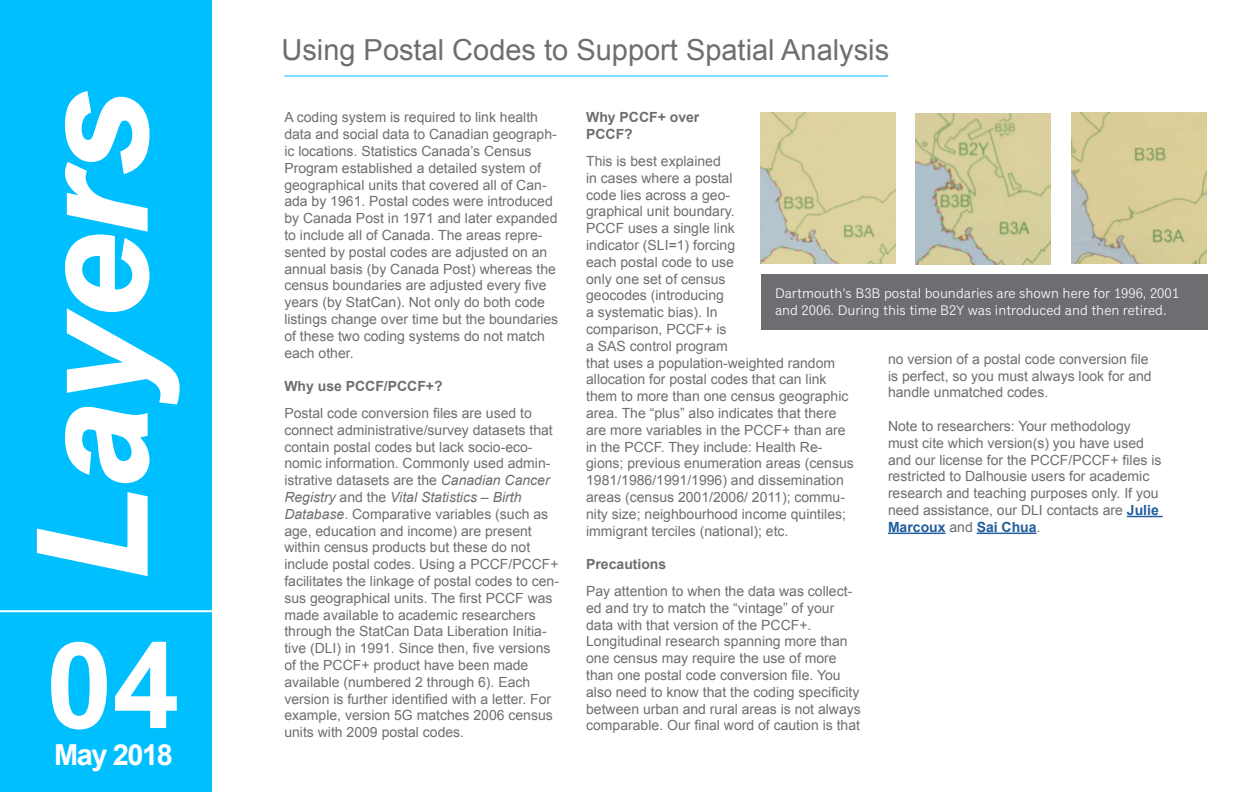
<style>
.page{position:relative;width:1260px;height:792px;background:#fff}
.page>*{position:absolute;margin:0;border:0;box-sizing:border-box;transform-origin:0 0}
.t1{font:italic 700 152px "Arial";color:#fff}
.t2{font:700 120px "Arial";color:#fff}
.t3{font:29px "Arial";color:#6d6e71}
.t4{font:700 29px "Arial";letter-spacing:-.05em;color:#fff}
.t5{font:14px/16.8px "Arial";color:#6d6e71}
.t6{font:14px/16.8px "Classic Grotesque Std";color:#fff}
.t7{font:700 14px/16.8px "Arial";color:#6d6e71}
.s1{font-style:italic}
.s2{font-weight:700;color:#215e9e}
</style>
<div class="page">
<div style="left:0;top:0;width:212px;height:792px;background:#00bfff"></div>
<svg style="left:36px;top:492px;width:112px;height:85px"></svg>
<svg style="left:65px;top:91px;width:115px;height:393px"></svg>
<hr style="left:0;top:610px;width:212px;height:2px;background:#fff">
<hr style="left:284px;top:76px;width:604px;height:1px;background:#00bfff">
<div style="left:761px;top:274px;width:446px;height:55px;background:#6d6e71"></div>
<img style="left:760px;top:113px;width:135px;height:151px">
<img style="left:915px;top:113px;width:135px;height:151px">
<img style="left:1072px;top:112px;width:135px;height:151px">
<hr style="left:1127px;top:516px;width:36px;height:1px;background:#215e9e">
<hr style="left:888px;top:533px;width:58px;height:1px;background:#215e9e">
<hr style="left:977px;top:533px;width:60px;height:1px;background:#215e9e">
<h1 class="t1" style="left:-5px;top:582px;width:492px;rotate:-90deg">Layers</h1>
<h2 class="t2" style="left:46px;top:607px;width:135px">04</h2>
<h3 class="t4" style="left:54px;top:736px;width:120px">May 2018</h3>
<h3 class="t3" style="left:281px;top:31px;width:609px">Using Postal Codes to Support Spatial Analysis</h3>
<p class="t5" style="left:284px;top:109px;width:275px">A coding system is required to link health data and social data to Canadian geograph&shy;ic locations. Statistics Canada’s Census Program established a detailed system of geographical units that covered all of Can&shy;ada by 1961. Postal codes were introduced by Canada Post in 1971 and later expanded to include all of Canada. The areas repre&shy;sented by postal codes are adjusted on an annual basis (by Canada Post) whereas the census boundaries are adjusted every five years (by StatCan). Not only do both code listings change over time but the boundaries of these two coding systems do not match each other.</p>
<p class="t7" style="left:284px;top:378px;width:160px">Why use PCCF/PCCF+?</p>
<p class="t5" style="left:284px;top:405px;width:276px">Postal code conversion files are used to connect administrative/survey datasets that contain postal codes but lack socio-eco&shy;nomic information. Commonly used admin&shy;istrative datasets are the <span class="s1">Canadian Cancer Registry</span> and the <span class="s1">Vital Statistics – Birth Database</span>. Comparative variables (such as age, education and income) are present within census products but these do not include postal codes. Using a PCCF/PCCF+ facilitates the linkage of postal codes to cen&shy;sus geographical units. The first PCCF was made available to academic researchers through the StatCan Data Liberation Initia&shy;tive (DLI) in 1991. Since then, five versions of the PCCF+ product have been made available (numbered 2 through 6). Each version is further identified with a letter. For example, version 5G matches 2006 census units with 2009 postal codes.</p>
<p class="t7" style="left:586px;top:109px;width:115px">Why PCCF+ over<br>PCCF?</p>
<p class="t5" style="left:586px;top:153px;width:269px">This is best explained<br>in cases where a postal<br>code lies across a geo-<br>graphical unit boundary.<br>PCCF uses a single link<br>indicator (SLI=1) forcing<br>each postal code to use<br>only one set of census<br>geocodes (introducing<br>a systematic bias). In<br>comparison, PCCF+ is<br>a SAS control program<br>that uses a population-weighted random allocation for postal codes that can link them to more than one census geographic area. The “plus” also indicates that there are more variables in the PCCF+ than are in the PCCF. They include: Health Re&shy;gions; previous enumeration areas (census<br>1981/1986/1991/1996) and dissemination areas (census 2001/2006/ 2011); commu&shy;nity size; neighbourhood income quintiles; immigrant terciles (national); etc.</p>
<p class="t7" style="left:586px;top:556px;width:82px">Precautions</p>
<p class="t5" style="left:586px;top:583px;width:276px">Pay attention to when the data was collect&shy;ed and try to match the “vintage” of your data with that version of the PCCF+.<br>Longitudinal research spanning more than one census may require the use of more than one postal code conversion file. You also need to know that the coding specificity between urban and rural areas is not always comparable. Our final word of caution is that</p>
<p class="t6" style="left:775px;top:285px;width:405px">Dartmouth’s B3B postal boundaries are shown here for 1996, 2001 and 2006. During this time B2Y was introduced and then retired.</p>
<p class="t5" style="left:888px;top:351px;width:265px">no version of a postal code conversion file is perfect, so you must always look for and handle unmatched codes.</p>
<p class="t5" style="left:888px;top:418px;width:275px">Note to researchers: Your methodology must cite which version(s) you have used and our license for the PCCF/PCCF+ files is restricted to Dalhousie users for academic research and teaching purposes only. If you need assistance, our DLI contacts are <span class="s2">Julie Marcoux</span> and <span class="s2">Sai Chua</span>.</p>
</div>
